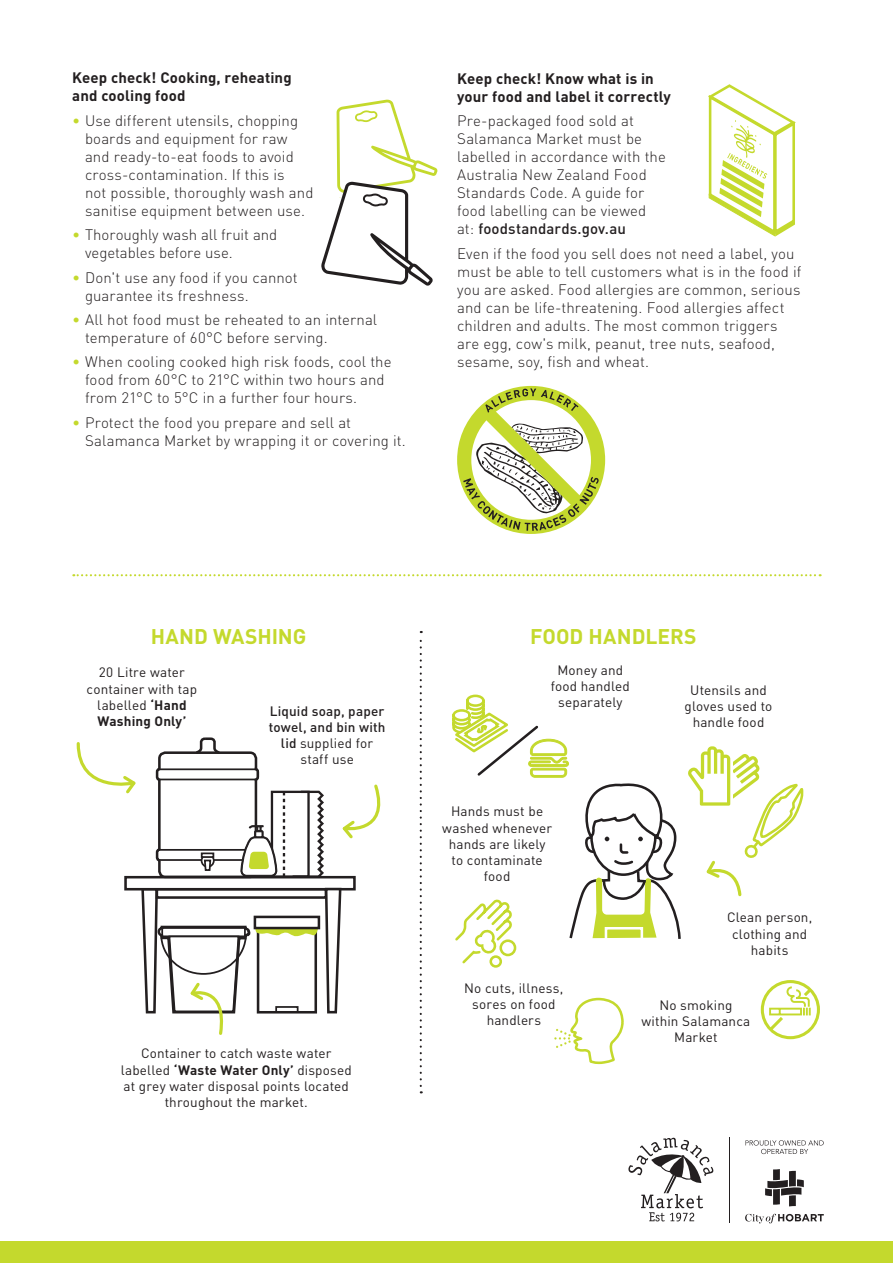
<style>
.page{position:relative;width:893px;height:1263px;background:#fff}
.page>*{position:absolute;margin:0;border:0;box-sizing:border-box;transform-origin:0 0}
.t1{font:700 21px "DIN Pro";letter-spacing:-.005em;color:#c4d92d}
.t2{font:300 15px/18px "DIN Pro";letter-spacing:.005em;color:#231f20}
.t3{font:700 15px/18px "DIN Pro";letter-spacing:.01em;color:#231f20}
.t4{font:13.5px/16.2px "DIN Pro";letter-spacing:.01em;color:#231f20;text-align:center}
.t5{font:500 13.5px/16.2px "DIN Pro";letter-spacing:.01em;color:#231f20;text-align:center}
.s1{color:#c4d92d}
.s2{font-weight:500}
.s3{font-weight:700}
.s4{font-weight:400}
</style>
<div class="page">
<svg style="left:708px;top:84px;width:88px;height:153px"></svg>
<div style="left:0;top:1241px;width:893px;height:22px;background:#c4d92d"></div>
<svg style="left:321px;top:100px;width:116px;height:186px"></svg>
<svg style="left:554px;top:997px;width:70px;height:68px"></svg>
<div style="left:761px;top:980px;width:59px;height:59px;border:3px solid #c4d92d;border-radius:50%"></div>
<svg style="left:766px;top:985px;width:49px;height:49px"></svg>
<svg style="left:342px;top:784px;width:39px;height:55px"></svg>
<svg style="left:76px;top:742px;width:60px;height:52px"></svg>
<div style="left:124px;top:876px;width:232px;height:14px;border:3px solid #231f20"></div>
<hr style="left:255px;top:780px;width:2px;height:70px;background:#231f20">
<hr style="left:158px;top:780px;width:3px;height:70px;background:#231f20">
<svg style="left:155px;top:737px;width:105px;height:45px"></svg>
<svg style="left:155px;top:791px;width:169px;height:88px"></svg>
<svg style="left:140px;top:886px;width:203px;height:149px"></svg>
<svg style="left:452px;top:694px;width:352px;height:274px"></svg>
<div style="left:605px;top:927px;width:38px;height:18px;border:3px solid #fff"></div>
<svg style="left:73px;top:574px;width:748px;height:2px"></svg>
<svg style="left:420px;top:631px;width:2px;height:462px"></svg>
<svg style="left:628px;top:1137px;width:86px;height:84px"></svg>
<hr style="left:729px;top:1137px;width:1px;height:86px;background:#231f20">
<svg style="left:745px;top:1214px;width:79px;height:9px"></svg>
<svg style="left:765px;top:1169px;width:39px;height:37px"></svg>
<div style="left:789px;top:1171px;width:7px;height:15px;background:#231f20"></div>
<svg style="left:745px;top:1140px;width:79px;height:14px"></svg>
<svg style="left:457px;top:386px;width:148px;height:148px"></svg>
<p class="t3" style="left:72px;top:68px;width:221px">Keep check! Cooking, reheating and cooling food</p>
<p class="t2" style="left:85px;top:111px;width:230px;text-indent:-13px"><span class="s1">•</span> Use different utensils, chopping boards and equipment for raw and ready-to-eat foods to avoid cross-contamination. If this is<br>not possible, thoroughly wash and sanitise equipment between use.</p>
<p class="t2" style="left:85px;top:225px;width:194px;text-indent:-13px"><span class="s1">•</span> Thoroughly wash all fruit and vegetables before use.</p>
<p class="t2" style="left:85px;top:268px;width:214px;text-indent:-13px"><span class="s1">•</span> Don't use any food if you cannot guarantee its freshness.</p>
<p class="t2" style="left:85px;top:310px;width:294px;text-indent:-13px"><span class="s1">•</span> All hot food must be reheated to an internal temperature of 60°C before serving.</p>
<p class="t2" style="left:85px;top:352px;width:308px;text-indent:-13px"><span class="s1">•</span> When cooling cooked high risk foods, cool the food from 60°C to 21°C within two hours and from 21°C to 5°C in a further four hours.</p>
<p class="t2" style="left:85px;top:413px;width:322px;text-indent:-13px"><span class="s1">•</span> Protect the food you prepare and sell at<br>Salamanca Market by wrapping it or covering it.</p>
<p class="t3" style="left:457px;top:69px;width:215px">Keep check! Know what is in your food and label it correctly</p>
<p class="t2" style="left:457px;top:111px;width:210px">Pre-packaged food sold at<br>Salamanca Market must be labelled in accordance with the<br>Australia New Zealand Food<br>Standards Code. A guide for food labelling can be viewed at: <span class="s2">foodstandards.gov.au</span></p>
<p class="t2" style="left:457px;top:243px;width:346px">Even if the food you sell does not need a label, you must be able to tell customers what is in the food if you are asked. Food allergies are common, serious and can be life-threatening. Food allergies affect children and adults. The most common triggers are egg, cow's milk, peanut, tree nuts, seafood, sesame, soy, fish and wheat.</p>
<p class="t1" style="left:151px;top:622px;width:157px">HAND WASHING</p>
<p class="t4" style="left:87px;top:664px;width:112px">20 Litre water container with tap labelled <span class="s3">‘Hand<br>Washing Only’</span></p>
<p class="t5" style="left:269px;top:702px;width:118px">Liquid soap, paper towel, and bin with lid <span class="s4">supplied for staff use</span></p>
<p class="t4" style="left:121px;top:1045px;width:233px">Container to catch waste water labelled <span class="s3">‘Waste Water Only’</span> disposed at grey water disposal points located throughout the market.</p>
<p class="t1" style="left:530px;top:622px;width:168px">FOOD HANDLERS</p>
<p class="t4" style="left:551px;top:661px;width:81px">Money and food handled separately</p>
<p class="t4" style="left:685px;top:681px;width:89px">Utensils and gloves used to handle food</p>
<p class="t4" style="left:442px;top:803px;width:111px">Hands must be washed whenever hands are likely to contaminate food</p>
<p class="t4" style="left:464px;top:979px;width:101px">No cuts, illness, sores on food handlers</p>
<p class="t4" style="left:727px;top:909px;width:87px">Clean person, clothing and habits</p>
<p class="t4" style="left:641px;top:996px;width:111px">No smoking within Salamanca<br>Market</p>
</div>
